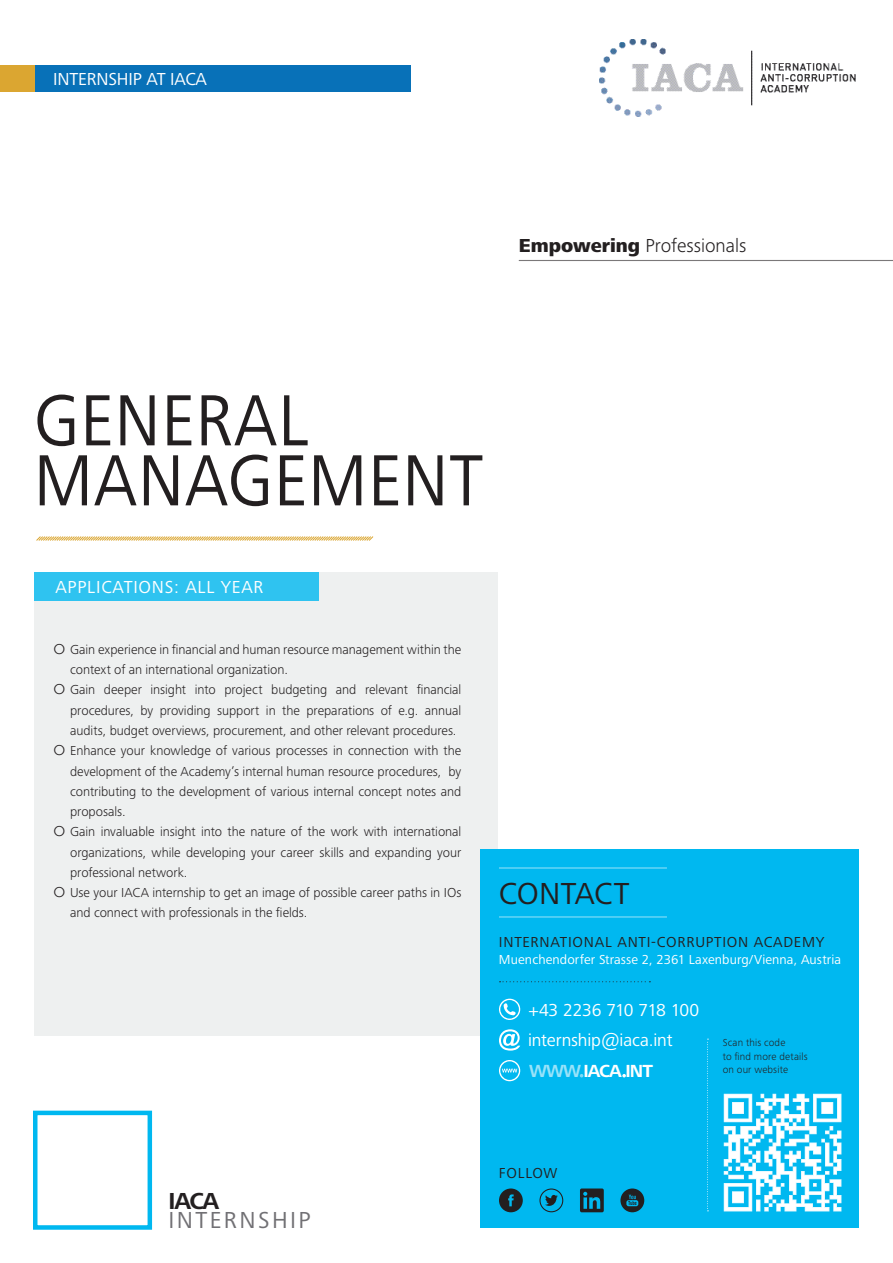
<style>
.page{position:relative;width:893px;height:1263px;background:#fff}
.page>*{position:absolute;margin:0;border:0;box-sizing:border-box;transform-origin:0 0}
.t1{font:75px/60px "Frutiger Next Pro";letter-spacing:.02em;color:#231f20;scale:.9 1}
.t2{font:31.5px "Frutiger Next Pro";letter-spacing:-.005em;color:#231f20}
.t3{font:24px "Frutiger Next Pro";letter-spacing:.1em;color:#717074}
.t4{font:700 24px "Frutiger Next Pro";color:#231f20}
.t5{font:300 19.5px "Frutiger Next Pro";color:#231f20}
.t6{font:700 18.15px "Frutiger Next Pro";letter-spacing:-.05em;color:#fff}
.t7{font:18px/30.6px "Frutiger Next Pro";letter-spacing:-.01em;color:#fff}
.t8{font:18px "Frutiger Next Pro";letter-spacing:.04em;color:#fff}
.t9{font:15px "Frutiger Next Pro";letter-spacing:.05em;color:#231f20}
.t10{font:300 13.5px/20.2px "Frutiger Next Pro";letter-spacing:-.005em;color:#231f20}
.t11{font:13.5px "Frutiger Next Pro";letter-spacing:.01em;color:#fff}
.t12{font:300 10.5px/13.5px "Frutiger Next Pro";letter-spacing:.015em;color:#231f20}
.s1{font-weight:800}
</style>
<div class="page">
<div style="left:34px;top:572px;width:463px;height:463px;background:#eef0f0"></div>
<svg style="left:36px;top:536px;width:338px;height:5px;background:#edd39a"></svg>
<img style="left:600px;top:39px;width:255px;height:78px">
<div style="left:33px;top:1111px;width:119px;height:119px;border:4px solid #00b8f0"></div>
<hr style="left:519px;top:260px;width:374px;height:1px;background:#231f20">
<div style="left:34px;top:572px;width:285px;height:29px;background:#2fc3f0"></div>
<div style="left:480px;top:849px;width:379px;height:379px;background:#00b8f0"></div>
<svg style="left:622px;top:1074px;width:4px;height:3px"></svg>
<svg style="left:499px;top:1060px;width:21px;height:21px"></svg>
<hr style="left:499px;top:916px;width:168px;height:1px;background:#fff">
<hr style="left:499px;top:868px;width:168px;height:1px;background:#fff">
<svg style="left:707px;top:1039px;width:1px;height:172px"></svg>
<svg style="left:499px;top:999px;width:21px;height:21px"></svg>
<svg style="left:499px;top:1029px;width:21px;height:21px"></svg>
<svg style="left:500px;top:981px;width:150px;height:1px"></svg>
<svg style="left:620px;top:1188px;width:24px;height:24px"></svg>
<svg style="left:580px;top:1188px;width:24px;height:24px"></svg>
<svg style="left:499px;top:1188px;width:24px;height:24px"></svg>
<svg style="left:539px;top:1188px;width:24px;height:24px"></svg>
<img style="left:708px;top:1093px;width:134px;height:119px">
<div style="left:32px;top:65px;width:378px;height:27px;background:#0871b8"></div>
<div style="left:0;top:65px;width:34px;height:27px;background:#dba631"></div>
<h3 class="t7" style="left:53px;top:63px;width:155px">INTERNSHIP AT IACA</h3>
<h3 class="t5" style="left:519px;top:234px;width:229px"><span class="s1">Empowering</span> Professionals</h3>
<h1 class="t1" style="left:34px;top:390px;width:500px">GENERAL<br>MANAGEMENT</h1>
<h3 class="t8" style="left:55px;top:577px;width:209px">APPLICATIONS: ALL YEAR</h3>
<p class="t10" style="left:70px;top:639px;width:393px">Gain experience in financial and human resource management within the context of an international organization.<br>Gain deeper insight into project budgeting and relevant financial procedures, by providing support in the preparations of e.g. annual audits, budget overviews, procurement, and other relevant procedures.<br>Enhance your knowledge of various processes in connection with the development of the Academy’s internal human resource procedures, by contributing to the development of various internal concept notes and proposals.<br>Gain invaluable insight into the nature of the work with international organizations, while developing your career skills and expanding your professional network.<br>Use your IACA internship to get an image of possible career paths in IOs and connect with professionals in the fields.</p>
<h2 class="t2" style="left:499px;top:875px;width:132px">CONTACT</h2>
<p class="t9" style="left:499px;top:934px;width:327px">INTERNATIONAL ANTI-CORRUPTION ACADEMY</p>
<p class="t11" style="left:499px;top:952px;width:344px">Muenchendorfer Strasse 2, 2361 Laxenburg/Vienna, Austria</p>
<h3 class="t7" style="left:528px;top:994px;width:173px">+43 2236 710 718 100 internship@iaca.int</h3>
<h3 class="t6" style="left:529px;top:1061px;width:125px">WWW IACA INT</h3>
<p class="t12" style="left:723px;top:1036px;width:86px">Scan this code<br>to find more details on our website</p>
<h3 class="t4" style="left:169px;top:1187px;width:52px">IACA</h3>
<h3 class="t3" style="left:169px;top:1206px;width:144px">INTERNSHIP</h3>
<p class="t9" style="left:499px;top:1164px;width:60px">FOLLOW</p>
</div>
